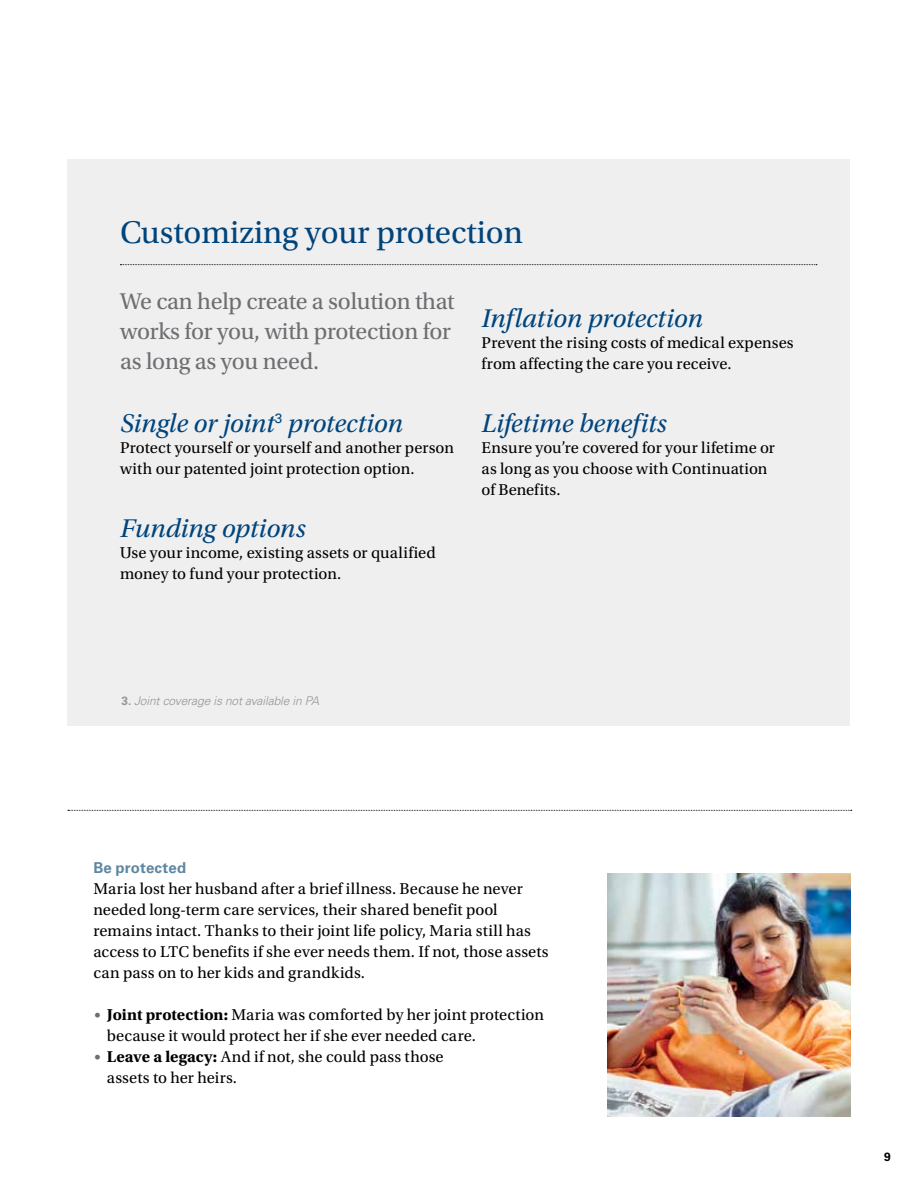
<style>
.page{position:relative;width:918px;height:1188px;background:#fff}
.page>*{position:absolute;margin:0;border:0;box-sizing:border-box;transform-origin:0 0}
.t1{font:33px "Utopia Std";color:#00447c}
.t2{font:italic 27px "Utopia Std";letter-spacing:-.005em;color:#00447c}
.t3{font:24px/30px "Utopia Std";letter-spacing:-.01em;color:#6d6e71}
.t4{font:16.5px/21px "Utopia Std";letter-spacing:.005em;color:#000}
.t5{font:700 15px "Univers LT Std";letter-spacing:.01em;color:#5d87a1}
.t6{font:italic 300 12px "Univers LT Std";letter-spacing:-.005em;color:#939598}
.t7{font:700 12px "Univers LT Std";color:#000}
.s1{font-weight:700;font-style:normal}
.s2{font-family:"Univers LT Std";font-weight:300;font-stretch:condensed;font-size:13.5px;color:#6d6e71}
.s3{font-weight:700}
</style>
<div class="page">
<div style="left:68px;top:159px;width:782px;height:567px;background:#efeff0"></div>
<svg style="left:68px;top:810px;width:784px;height:1px"></svg>
<svg style="left:120px;top:264px;width:697px;height:1px"></svg>
<img style="left:608px;top:873px;width:242px;height:243px">
<h1 class="t1" style="left:120px;top:215px;width:405px">Customizing your protection</h1>
<h3 class="t3" style="left:120px;top:287px;width:336px">We can help create a solution that works for you, with protection for as long as you need.</h3>
<h2 class="t2" style="left:120px;top:409px;width:284px">Single or joint<sup>3</sup> protection</h2>
<p class="t4" style="left:120px;top:438px;width:336px">Protect yourself or yourself and another person with our patented joint protection option.</p>
<h2 class="t2" style="left:120px;top:514px;width:187px">Funding options</h2>
<p class="t4" style="left:120px;top:543px;width:317px">Use your income, existing assets or qualified money to fund your protection.</p>
<h2 class="t2" style="left:482px;top:304px;width:223px">Inflation protection</h2>
<p class="t4" style="left:482px;top:333px;width:314px">Prevent the rising costs of medical expenses from affecting the care you receive.</p>
<h2 class="t2" style="left:482px;top:409px;width:186px">Lifetime benefits</h2>
<p class="t4" style="left:482px;top:438px;width:295px">Ensure you’re covered for your lifetime or as long as you choose with Continuation of Benefits.</p>
<p class="t6" style="left:122px;top:694px;width:199px"><span class="s1">3.</span> Joint coverage is not available in PA</p>
<p class="t5" style="left:93px;top:859px;width:94px">Be protected</p>
<p class="t4" style="left:93px;top:879px;width:457px">Maria lost her husband after a brief illness. Because he never needed long-term care services, their shared benefit pool remains intact. Thanks to their joint life policy, Maria still has access to LTC benefits if she ever needs them. If not, those assets can pass on to her kids and grandkids.</p>
<p class="t4" style="left:107px;top:1005px;width:439px;text-indent:-14px"><span class="s2">•</span> <span class="s3">Joint protection:</span> Maria was comforted by her joint protection because it would protect her if she ever needed care.</p>
<p class="t4" style="left:107px;top:1047px;width:338px;text-indent:-14px"><span class="s2">•</span> <span class="s3">Leave a legacy:</span> And if not, she could pass those assets to her heirs.</p>
<p class="t7" style="left:884px;top:1150px;width:8px">9</p>
</div>
